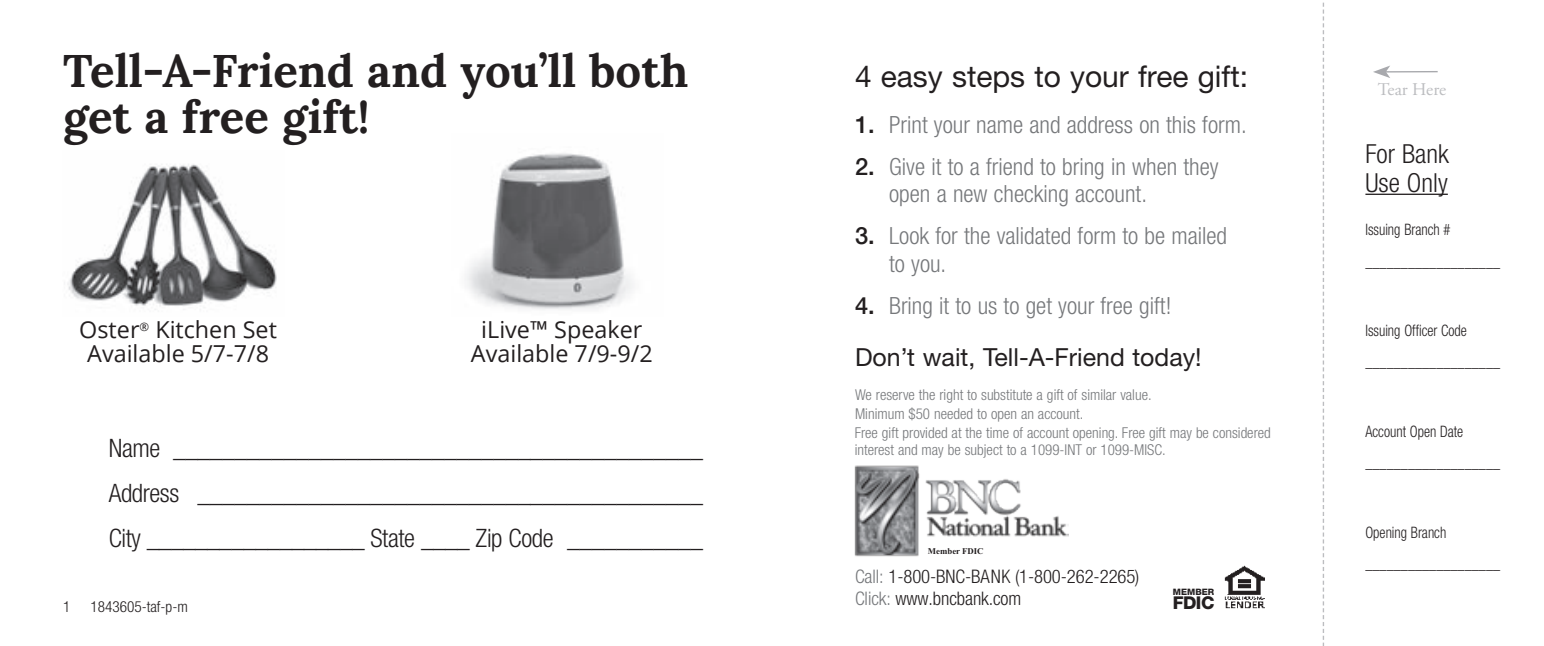
<style>
.page{position:relative;width:1544px;height:646px;background:#fff}
.page>*{position:absolute;margin:0;border:0;box-sizing:border-box;transform-origin:0 0}
.t1{font:700 45.5px "Lora";color:#231f20}
.t2{font:29.75px "Helvetica Neue";color:#231f20}
.t3{font:300 condensed 26.25px/29.1px "Helvetica Neue";color:#231f20}
.Text{font:300 condensed 25.55px "Helvetica Neue";letter-spacing:-.015em;color:#231f20}
.t4{font:24.85px "Helvetica Neue";color:#231f20}
.t5{font:300 condensed 23.8px/27.3px "Helvetica Neue";color:#76787b}
.t6{font:23.45px "Open Sans";color:#231f20}
.t7{font:300 condensed 18.55px/22.4px "Helvetica Neue";letter-spacing:-.005em;color:#231f20}
.t8{font:17.85px "Adobe Garamond Pro";letter-spacing:-.005em;color:#bcbdc0}
.t9{font:800 17.85px "Helvetica Neue";color:#231f20}
.t10{font:300 condensed 15.75px "Helvetica Neue";color:#231f20;scale:.9 1}
.t11{font:300 condensed 15.4px "Helvetica Neue";color:#231f20}
.t12{font:300 condensed 15.05px/19.2px "Helvetica Neue";color:#76787b}
.t13{font:700 8.75px "Times New Roman";color:#231f20}
.t14{font:800 8.75px "Helvetica Neue";color:#231f20}
.s1{font-weight:500;font-stretch:normal;color:#231f20}
.s2{color:#76787b}
</style>
<div class="page">
<img style="left:67px;top:164px;width:210px;height:146px">
<img style="left:465px;top:153px;width:168px;height:157px">
<svg style="left:1322px;top:2px;width:2px;height:644px"></svg>
<hr style="left:1385px;top:71px;width:52px;height:2px;background:#a8a9ad">
<svg style="left:1373px;top:65px;width:17px;height:13px"></svg>
<hr style="left:1365px;top:194px;width:82px;height:1px;background:#231f20">
<img style="left:1225px;top:565px;width:39px;height:44px">
<img style="left:854px;top:465px;width:214px;height:92px">
<p class="t1" style="left:63px;top:42px;width:627px">Tell-A-Friend and you’ll both</p>
<p class="t1" style="left:63px;top:87px;width:308px">get a free gift!</p>
<p class="t6" style="left:79px;top:313px;width:199px">Oster<sup>®</sup> Kitchen Set</p>
<p class="t6" style="left:87px;top:337px;width:183px">Available 5/7-7/8</p>
<p class="t6" style="left:481px;top:313px;width:163px">iLive™ Speaker</p>
<p class="t6" style="left:471px;top:337px;width:183px">Available 7/9-9/2</p>
<p class="Text" style="left:109px;top:433px;width:596px">Name ___________________________________________</p>
<p class="Text" style="left:109px;top:478px;width:596px">Address _________________________________________</p>
<p class="Text" style="left:109px;top:523px;width:596px">City __________________ State ____ Zip Code ___________</p>
<p class="t11" style="left:63px;top:597px;width:9px">1</p>
<p class="t11" style="left:90px;top:597px;width:99px">1843605-taf-p-m</p>
<p class="t2" style="left:855px;top:58px;width:394px">4 easy steps to your free gift:</p>
<p class="t5" style="left:855px;top:110px;width:393px"><span class="s1">1.</span> Print your name and address on this form.</p>
<p class="t5" style="left:889px;top:152px;width:331px;text-indent:-34px"><span class="s1">2.</span> Give it to a friend to bring in when they open a new checking account.</p>
<p class="t5" style="left:889px;top:222px;width:339px;text-indent:-34px"><span class="s1">3.</span> Look for the validated form to be mailed to you.</p>
<p class="t5" style="left:855px;top:292px;width:318px"><span class="s1">4.</span> Bring it to us to get your free gift!</p>
<p class="t4" style="left:855px;top:343px;width:348px">Don’t wait, Tell-A-Friend today!</p>
<p class="t12" style="left:855px;top:385px;width:298px">We reserve the right to substitute a gift of similar value.<br>Minimum $50 needed to open an account.</p>
<p class="t12" style="left:854px;top:423px;width:418px;line-height:17.5px">Free gift provided at the time of account opening. Free gift may be considered interest and may be subject to a 1099-INT or 1099-MISC.</p>
<p class="t13" style="left:928px;top:545px;width:57px">Member FDIC</p>
<p class="t7" style="left:855px;top:565px;width:286px"><span class="s2">Call:</span> 1-800-BNC-BANK (1-800-262-2265)<br><span class="s2">Click:</span> www.bncbank.com</p>
<p class="t14" style="left:1173px;top:586px;width:43px">MEMBER</p>
<p class="t9" style="left:1172px;top:592px;width:43px">FDIC</p>
<p class="t8" style="left:1378px;top:78px;width:70px">Tear Here</p>
<p class="t3" style="left:1365px;top:139px;width:85px">For Bank<br>Use Only</p>
<p class="t10" style="left:1365px;top:220px;width:96px">Issuing Branch #</p>
<p class="t10" style="left:1365px;top:252px;width:151px">___________________</p>
<p class="t10" style="left:1365px;top:321px;width:114px">Issuing Officer Code</p>
<p class="t10" style="left:1365px;top:353px;width:151px">___________________</p>
<p class="t10" style="left:1365px;top:422px;width:110px">Account Open Date</p>
<p class="t10" style="left:1365px;top:454px;width:151px">___________________</p>
<p class="t10" style="left:1365px;top:523px;width:91px">Opening Branch</p>
<p class="t10" style="left:1365px;top:554px;width:151px">___________________</p>
</div>
